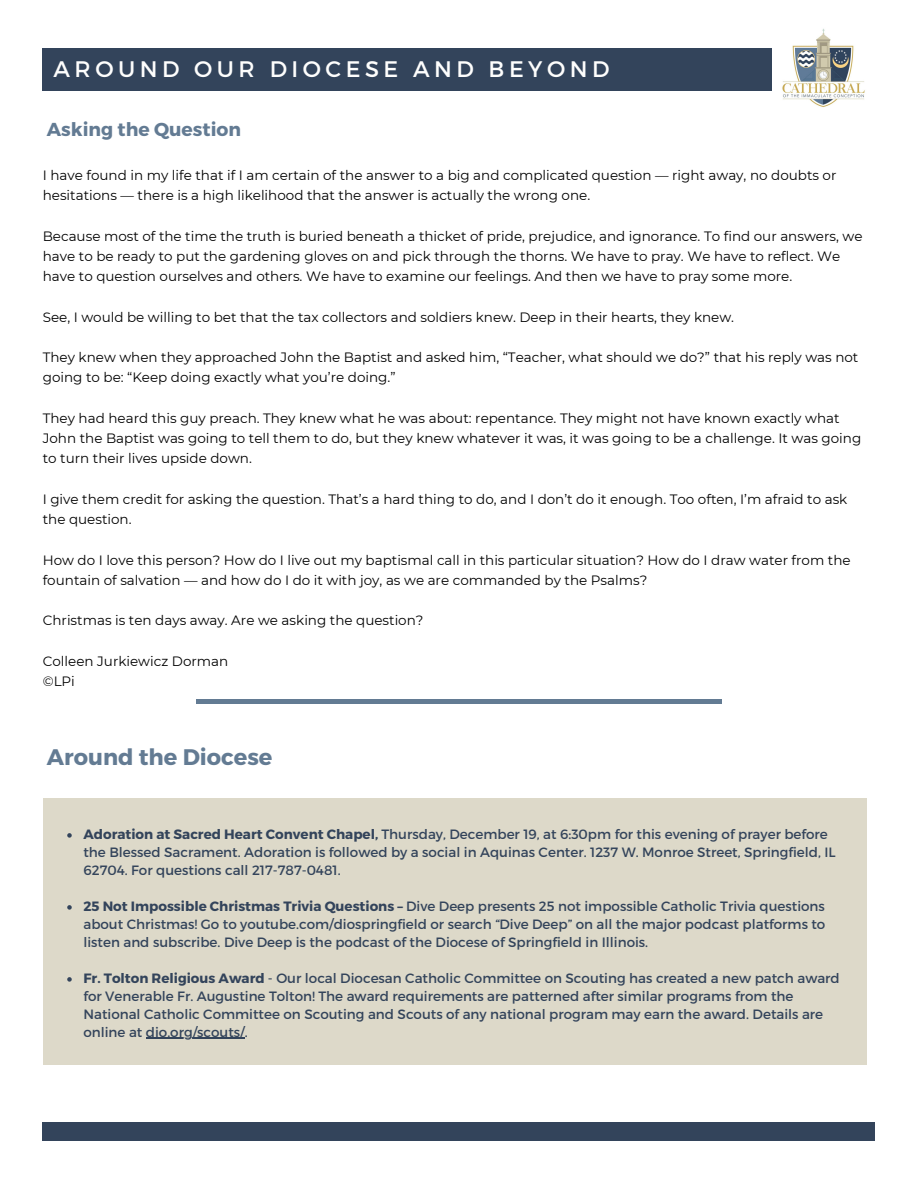
<style>
.page{position:relative;width:918px;height:1188px;background:#fff}
.page>*{position:absolute;margin:0;border:0;box-sizing:border-box;transform-origin:0 0}
.t1{font:22.5px "Montserrat";letter-spacing:.2em;color:#fefefd}
.t2{font:700 22.5px "Montserrat";color:#637b93}
.t3{font:700 18.75px "Montserrat";color:#637b93}
.t4{font:13.5px/20.2px "Montserrat";color:#000}
.t5{font:13.5px/18px "Montserrat";color:#33445b}
.s1{font-weight:700}
</style>
<div class="page">
<img style="left:782px;top:28px;width:83px;height:79px">
<div style="left:43px;top:49px;width:729px;height:42px;background:#33445b"></div>
<div style="left:43px;top:1123px;width:832px;height:18px;background:#33445b"></div>
<div style="left:43px;top:798px;width:823px;height:267px;background:#ddd9c9"></div>
<svg style="left:67px;top:833px;width:5px;height:5px"></svg>
<svg style="left:67px;top:905px;width:5px;height:5px"></svg>
<svg style="left:67px;top:977px;width:5px;height:5px"></svg>
<hr style="left:146px;top:1038px;width:99px;height:1px;background:#33445b">
<hr style="left:196px;top:700px;width:526px;height:3px;background:#637b93">
<p class="t1" style="left:54px;top:54px;width:557px">AROUND OUR DIOCESE AND BEYOND</p>
<p class="t3" style="left:47px;top:117px;width:196px">Asking the Question</p>
<p class="t4" style="left:43px;top:165px;width:795px">I have found in my life that if I am certain of the answer to a big and complicated question — right away, no doubts or hesitations — there is a high likelihood that the answer is actually the wrong one.</p>
<p class="t4" style="left:43px;top:226px;width:821px">Because most of the time the truth is buried beneath a thicket of pride, prejudice, and ignorance. To find our answers, we have to be ready to put the gardening gloves on and pick through the thorns. We have to pray. We have to reflect. We have to question ourselves and others. We have to examine our feelings. And then we have to pray some more.</p>
<p class="t4" style="left:43px;top:307px;width:693px">See, I would be willing to bet that the tax collectors and soldiers knew. Deep in their hearts, they knew.</p>
<p class="t4" style="left:43px;top:347px;width:817px">They knew when they approached John the Baptist and asked him, “Teacher, what should we do?” that his reply was not going to be: “Keep doing exactly what you’re doing.”</p>
<p class="t4" style="left:43px;top:408px;width:820px">They had heard this guy preach. They knew what he was about: repentance. They might not have known exactly what<br>John the Baptist was going to tell them to do, but they knew whatever it was, it was going to be a challenge. It was going to turn their lives upside down.</p>
<p class="t4" style="left:43px;top:489px;width:806px">I give them credit for asking the question. That’s a hard thing to do, and I don’t do it enough. Too often, I’m afraid to ask the question.</p>
<h2 class="t4" style="left:43px;top:550px;width:809px">How do I love this person? How do I live out my baptismal call in this particular situation? How do I draw water from the fountain of salvation — and how do I do it with joy, as we are commanded by the Psalms?</h2>
<p class="t4" style="left:43px;top:610px;width:382px">Christmas is ten days away. Are we asking the question?</p>
<p class="t4" style="left:43px;top:651px;width:187px">Colleen Jurkiewicz Dorman</p>
<p class="t4" style="left:43px;top:671px;width:34px">©LPi</p>
<p class="t2" style="left:47px;top:743px;width:227px">Around the Diocese</p>
<h1 class="t5" style="left:83px;top:824px;width:754px"><span class="s1">Adoration at Sacred Heart Convent Chapel,</span> Thursday, December 19, at 6:30pm for this evening of prayer before the Blessed Sacrament. Adoration is followed by a social in Aquinas Center. 1237 W. Monroe Street, Springfield, IL<br>62704. For questions call 217-787-0481.</h1>
<h3 class="t5" style="left:83px;top:896px;width:744px;text-align:justify"><span class="s1">25 Not Impossible Christmas Trivia Questions –</span> Dive Deep presents 25 not impossible Catholic Trivia questions about Christmas! Go to youtube.com/diospringfield or search “Dive Deep” on all the major podcast platforms to listen and subscribe. Dive Deep is the podcast of the Diocese of Springfield in Illinois.</h3>
<p class="t5" style="left:83px;top:968px;width:758px"><span class="s1">Fr. Tolton Religious Award</span> - Our local Diocesan Catholic Committee on Scouting has created a new patch award for Venerable Fr. Augustine Tolton! The award requirements are patterned after similar programs from the National Catholic Committee on Scouting and Scouts of any national program may earn the award. Details are online at dio.org/scouts/.</p>
</div>
